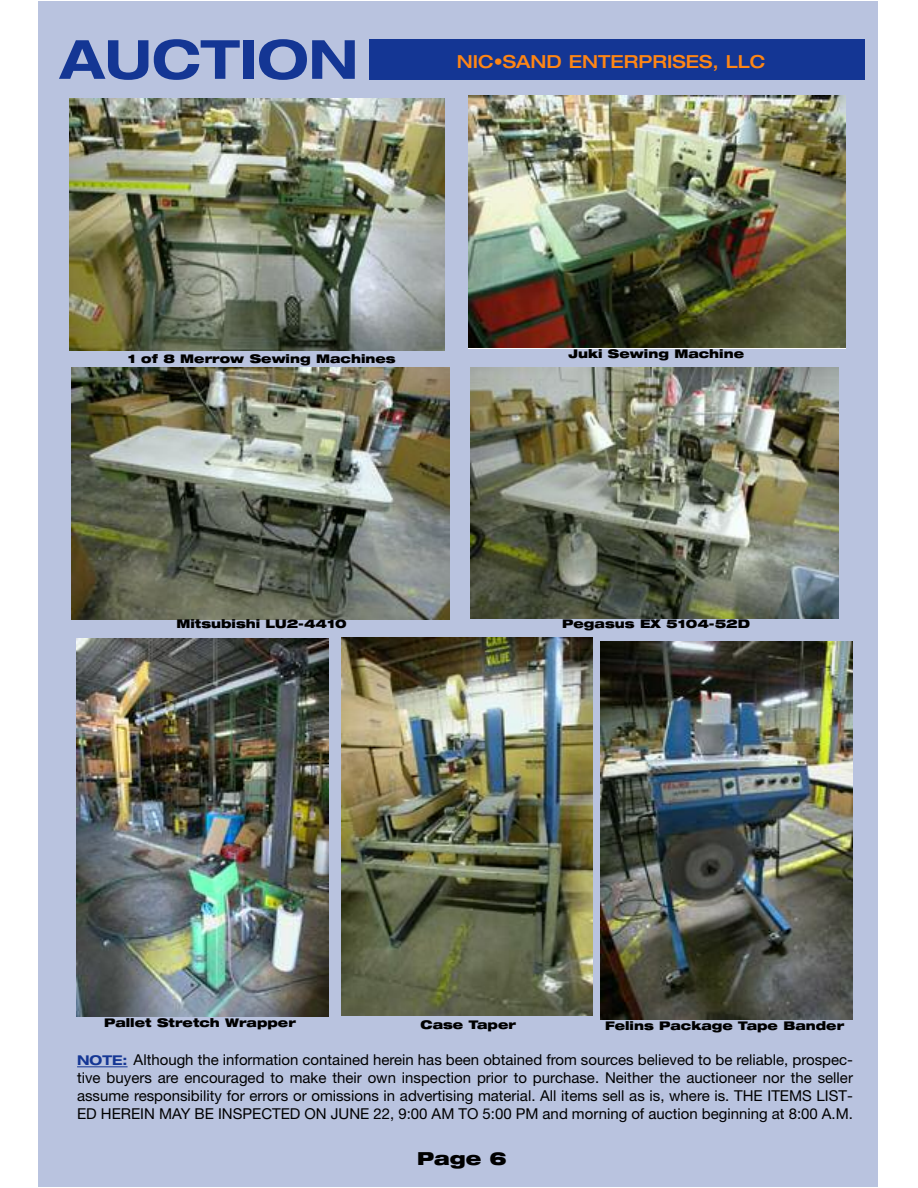
<style>
.page{position:relative;width:918px;height:1188px;background:#fff}
.page>*{position:absolute;margin:0;border:0;box-sizing:border-box;transform-origin:0 0}
.t1{font:700 expanded 54px "Helvetica Neue";color:#143694}
.t2{font:500 expanded 18px "Helvetica Neue";color:#fe8615}
.t3{font:900 expanded 18px "Helvetica Neue";color:#000}
.t4{font:15px/18px "Helvetica Neue";color:#000;text-align:justify}
.t5{font:900 expanded 12px "Helvetica Neue";color:#000}
.s1{font-weight:700;font-stretch:expanded;font-size:13.5px;color:#143694}
</style>
<div class="page">
<div style="left:38px;top:1px;width:840px;height:1185px;background:#b9c3df"></div>
<div style="left:369px;top:40px;width:496px;height:40px;background:#143694"></div>
<img style="left:76px;top:638px;width:252px;height:378px">
<img style="left:601px;top:641px;width:252px;height:378px">
<img style="left:469px;top:96px;width:377px;height:252px">
<img style="left:70px;top:98px;width:374px;height:252px">
<img style="left:470px;top:367px;width:368px;height:252px">
<img style="left:72px;top:368px;width:378px;height:251px">
<img style="left:341px;top:638px;width:252px;height:378px">
<hr style="left:77px;top:1066px;width:51px;height:1px;background:#143694">
<h1 class="t1" style="left:60px;top:40px;width:300px">AUCTION</h1>
<p class="t2" style="left:457px;top:55px;width:310px">NIC•SAND ENTERPRISES, LLC</p>
<p class="t5" style="left:128px;top:354px;width:269px">1 of 8 Merrow Sewing Machines</p>
<p class="t5" style="left:569px;top:349px;width:177px">Juki Sewing Machine</p>
<p class="t5" style="left:177px;top:619px;width:172px">Mitsubishi LU2-4410</p>
<p class="t5" style="left:562px;top:619px;width:189px">Pegasus EX 5104-52D</p>
<p class="t5" style="left:104px;top:1018px;width:193px">Pallet Stretch Wrapper</p>
<p class="t5" style="left:420px;top:1020px;width:97px">Case Taper</p>
<p class="t5" style="left:605px;top:1021px;width:241px">Felins Package Tape Bander</p>
<p class="t4" style="left:77px;top:1051px;width:777px"><span class="s1">NOTE:</span> Although the information contained herein has been obtained from sources believed to be reliable, prospec&shy;tive buyers are encouraged to make their own inspection prior to purchase. Neither the auctioneer nor the seller assume responsibility for errors or omissions in advertising material. All items sell as is, where is. THE ITEMS LIST-ED HEREIN MAY BE INSPECTED ON JUNE 22, 9:00 AM TO 5:00 PM and morning of auction beginning at 8:00 A.M.</p>
<p class="t3" style="left:417px;top:1151px;width:91px">Page 6</p>
</div>
